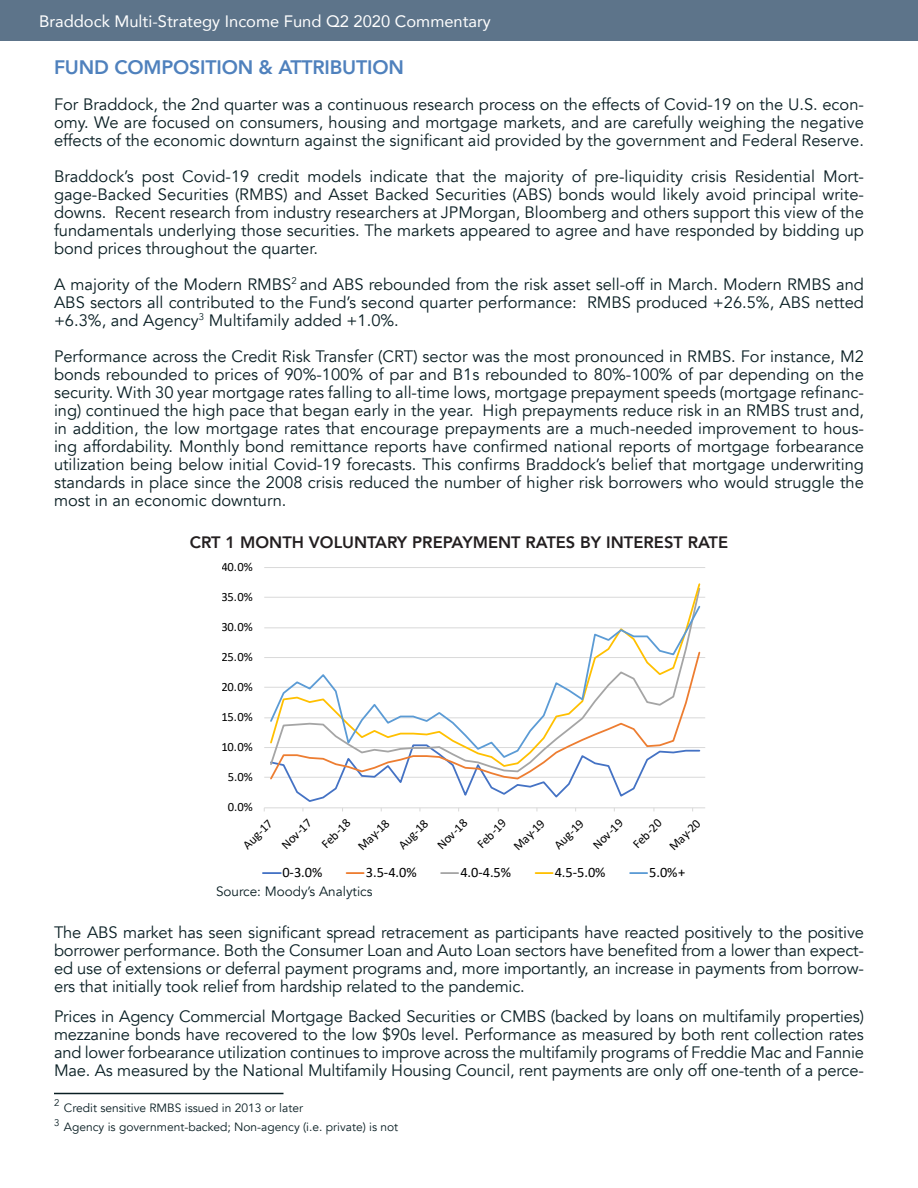
<style>
.page{position:relative;width:918px;height:1188px;background:#fff}
.page>*{position:absolute;margin:0;border:0;box-sizing:border-box;transform-origin:0 0}
.t1{font:800 19.5px "Avenir";letter-spacing:-.01em;color:#4f81bd}
.t2{font:16.5px/18px "Avenir";color:#091e23;text-align:justify}
.t3{font:16.5px/18px "Avenir";letter-spacing:-.01em;color:#0a2025;text-align:justify}
.t4{font:16.5px "Avenir";color:#fff}
.t5{font:800 16.5px "Avenir";color:#231f20}
.t6{font:14.4px "Calibri";color:#000}
.t7{font:13.5px "Avenir";color:#091e23}
.t8{font:12.6px/27.2px "Calibri";letter-spacing:-.005em;color:#000}
.t9{font:12px "Avenir";color:#091e23}
.t10{font:9.6px "Avenir";color:#091e23}
</style>
<div class="page">
<div style="left:0;top:0;width:918px;height:40px;background:#5d748a"></div>
<hr style="left:54px;top:1093px;width:230px;height:1px;background:#091e23">
<svg style="left:262px;top:567px;width:443px;height:307px"></svg>
<p class="t4" style="left:39px;top:8px;width:453px">Braddock Multi-Strategy Income Fund Q2 2020 Commentary</p>
<p class="t1" style="left:54px;top:52px;width:351px">FUND COMPOSITION &amp; ATTRIBUTION</p>
<p class="t2" style="left:54px;top:95px;width:812px">For Braddock, the 2nd quarter was a continuous research process on the effects of Covid-19 on the U.S. econ&shy;omy. We are focused on consumers, housing and mortgage markets, and are carefully weighing the negative effects of the economic downturn against the significant aid provided by the government and Federal Reserve.</p>
<p class="t2" style="left:54px;top:167px;width:812px">Braddock’s post Covid-19 credit models indicate that the majority of pre-liquidity crisis Residential Mort&shy;gage-Backed Securities (RMBS) and Asset Backed Securities (ABS) bonds would likely avoid principal write&shy;downs. Recent research from industry researchers at JPMorgan, Bloomberg and others support this view of the fundamentals underlying those securities. The markets appeared to agree and have responded by bidding up bond prices throughout the quarter.</p>
<p class="t2" style="left:54px;top:275px;width:812px">A majority of the Modern RMBS<sup>2</sup> and ABS rebounded from the risk asset sell-off in March. Modern RMBS and ABS sectors all contributed to the Fund’s second quarter performance: RMBS produced +26.5%, ABS netted +6.3%, and Agency<sup>3</sup> Multifamily added +1.0%.</p>
<p class="t2" style="left:54px;top:347px;width:812px">Performance across the Credit Risk Transfer (CRT) sector was the most pronounced in RMBS. For instance, M2 bonds rebounded to prices of 90%-100% of par and B1s rebounded to 80%-100% of par depending on the security. With 30 year mortgage rates falling to all-time lows, mortgage prepayment speeds (mortgage refinanc&shy;ing) continued the high pace that began early in the year. High prepayments reduce risk in an RMBS trust and, in addition, the low mortgage rates that encourage prepayments are a much-needed improvement to hous&shy;ing affordability. Monthly bond remittance reports have confirmed national reports of mortgage forbearance utilization being below initial Covid-19 forecasts. This confirms Braddock’s belief that mortgage underwriting standards in place since the 2008 crisis reduced the number of higher risk borrowers who would struggle the most in an economic downturn.</p>
<p class="t5" style="left:190px;top:529px;width:540px">CRT 1 MONTH VOLUNTARY PREPAYMENT RATES BY INTEREST RATE</p>
<p class="t8" style="left:221px;top:553px;width:33px">40.0%</p>
<p class="t8" style="left:221px;top:583px;width:33px">35.0%</p>
<p class="t8" style="left:221px;top:613px;width:33px">30.0%</p>
<p class="t8" style="left:221px;top:643px;width:33px">25.0%</p>
<p class="t8" style="left:221px;top:673px;width:33px">20.0%</p>
<p class="t8" style="left:221px;top:703px;width:33px">15.0%</p>
<p class="t8" style="left:221px;top:733px;width:33px">10.0%</p>
<p class="t8" style="left:228px;top:763px;width:27px">5.0%</p>
<p class="t8" style="left:228px;top:793px;width:27px">0.0%</p>
<p class="t8" style="left:254px;top:818px;width:38px;text-indent:-27px;rotate:-45deg">Aug-17<br>Nov-17</p>
<p class="t8" style="left:314px;top:836px;width:37px;rotate:-45deg">Feb-18</p>
<p class="t8" style="left:350px;top:839px;width:40px;rotate:-45deg">May-18</p>
<p class="t8" style="left:391px;top:837px;width:38px;rotate:-45deg">Aug-18</p>
<p class="t8" style="left:429px;top:837px;width:38px;rotate:-45deg">Nov-18</p>
<p class="t8" style="left:469px;top:836px;width:37px;rotate:-45deg">Feb-19</p>
<p class="t8" style="left:506px;top:839px;width:40px;rotate:-45deg">May-19</p>
<p class="t8" style="left:546px;top:837px;width:38px;rotate:-45deg">Aug-19</p>
<p class="t8" style="left:585px;top:837px;width:38px;rotate:-45deg">Nov-19</p>
<p class="t8" style="left:642px;top:819px;width:40px;text-indent:-24px;rotate:-45deg">Feb-20<br>May-20</p>
<p class="t6" style="left:282px;top:862px;width:42px">0-3.0%</p>
<p class="t6" style="left:366px;top:862px;width:52px">3.5-4.0%</p>
<p class="t6" style="left:460px;top:862px;width:52px">4.0-4.5%</p>
<p class="t6" style="left:555px;top:862px;width:52px">4.5-5.0%</p>
<p class="t6" style="left:649px;top:862px;width:37px">5.0%+</p>
<p class="t7" style="left:216px;top:883px;width:158px">Source: Moody’s Analytics</p>
<p class="t3" style="left:54px;top:923px;width:812px">The ABS market has seen significant spread retracement as participants have reacted positively to the positive borrower performance. Both the Consumer Loan and Auto Loan sectors have benefited from a lower than expect&shy;ed use of extensions or deferral payment programs and, more importantly, an increase in payments from borrow&shy;ers that initially took relief from hardship related to the pandemic.</p>
<p class="t3" style="left:54px;top:1007px;width:812px">Prices in Agency Commercial Mortgage Backed Securities or CMBS (backed by loans on multifamily properties) mezzanine bonds have recovered to the low $90s level. Performance as measured by both rent collection rates and lower forbearance utilization continues to improve across the multifamily programs of Freddie Mac and Fannie Mae. As measured by the National Multifamily Housing Council, rent payments are only off one-tenth of a perce-</p>
<p class="t10" style="left:54px;top:1097px;width:7px">2</p>
<p class="t9" style="left:64px;top:1100px;width:241px">Credit sensitive RMBS issued in 2013 or later</p>
<p class="t10" style="left:54px;top:1116px;width:7px">3</p>
<p class="t9" style="left:64px;top:1120px;width:336px">Agency is government-backed; Non-agency (i.e. private) is not</p>
</div>
